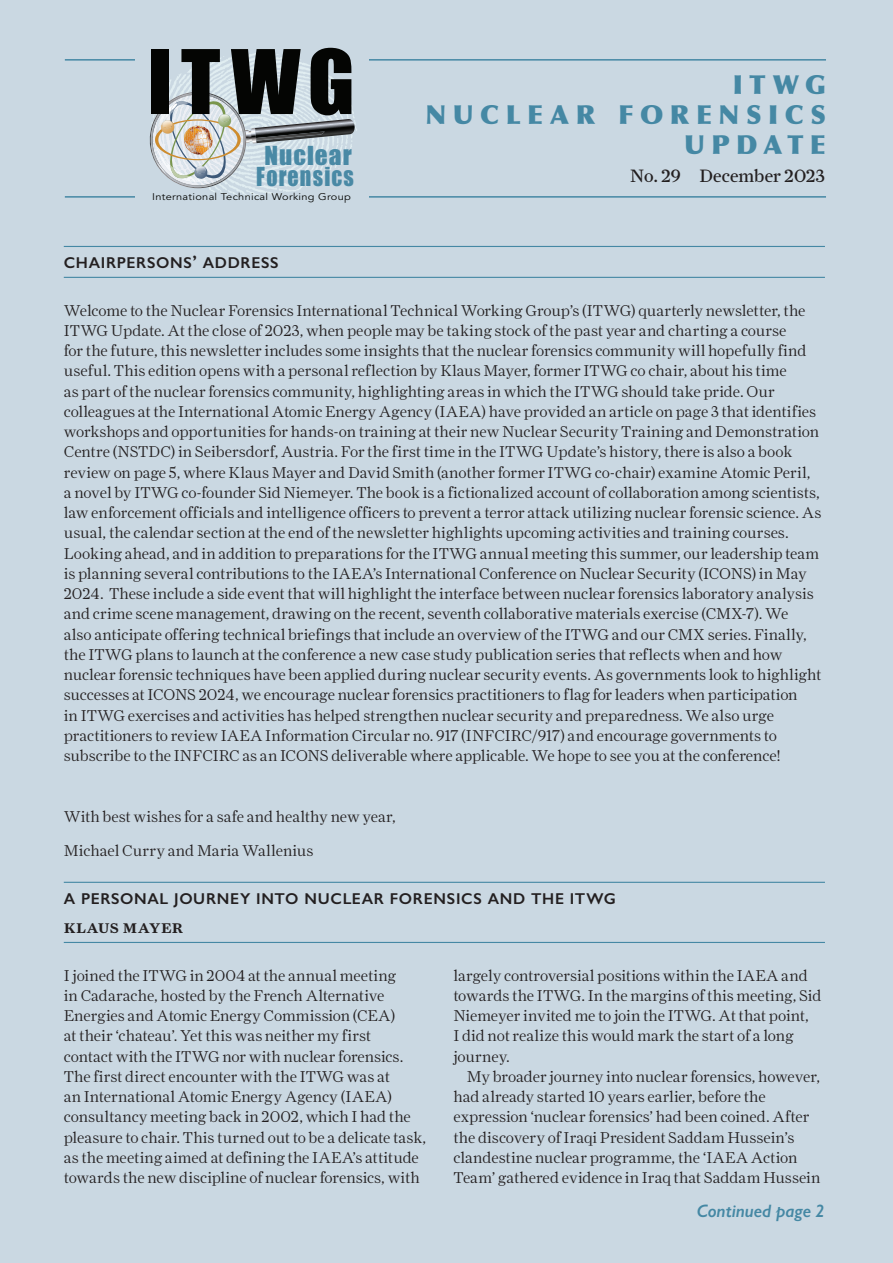
<style>
.page{position:relative;width:893px;height:1263px;background:#cad8e2}
.page>*{position:absolute;margin:0;border:0;box-sizing:border-box;transform-origin:0 0}
.t1{font:82.05px "Impact";color:#040503;scale:1.04 1}
.t2{font:900 26.25px/30px "Optima";letter-spacing:.25em;color:#4588a4;text-align:right}
.t3{font:24.15px/21.5px "Impact";letter-spacing:.045em;color:#4989a5;text-align:center;scale:1.05 1}
.Cover_front_date{font:18px "Farnham Display";letter-spacing:.01em;color:#231f20}
.Contined_next{font:italic 600 18px "Gill Sans";color:#4588a4}
.Author{font:500 18px "Farnham Display";letter-spacing:.015em;color:#231f20}
.Normal_first_paragraph{font:300 15.75px/20.2px "Farnham Display";color:#231f20}
.A_head_one_rule{font:600 15.75px "Gill Sans";letter-spacing:.045em;color:#231f20}
.A_head{font:600 15.75px "Gill Sans";letter-spacing:.045em;color:#231f20}
.t4{font:9.6px "Avenir";letter-spacing:.025em;color:#040503;scale:1.14 1}
.s1{font-size:18px}
</style>
<div class="page">
<hr style="left:65px;top:59px;width:761px;height:2px;background:#4588a4">
<hr style="left:65px;top:196px;width:761px;height:2px;background:#4588a4">
<div style="left:135px;top:41px;width:233px;height:167px;background:#cad8e2"></div>
<svg style="left:149px;top:53px;width:208px;height:144px"></svg>
<hr style="left:64px;top:246px;width:761px;height:1px;background:#4588a4">
<hr style="left:64px;top:277px;width:761px;height:1px;background:#4588a4">
<hr style="left:64px;top:882px;width:761px;height:1px;background:#4588a4">
<hr style="left:64px;top:942px;width:761px;height:1px;background:#4588a4">
<h1 class="t1" style="left:148px;top:18px;width:201px">ITWG</h1>
<h3 class="t3" style="left:256px;top:144px;width:94px">Nuclear<br>Forensics</h3>
<p class="t4" style="left:152px;top:191px;width:176px">International Technical Working Group</p>
<h2 class="t2" style="left:425px;top:69px;width:402px">ITWG<br>NUCLEAR FORENSICS<br>UPDATE</h2>
<p class="Cover_front_date" style="left:630px;top:165px;width:196px">No. 29 December 2023</p>
<p class="A_head" style="left:64px;top:253px;width:216px">CHAIRPERSONS<span class="s1">’</span> ADDRESS</p>
<p class="Normal_first_paragraph" style="left:64px;top:300px;width:759px">Welcome to the Nuclear Forensics International Technical Working Group’s (ITWG) quarterly newsletter, the ITWG Update. At the close of 2023, when people may be taking stock of the past year and charting a course<br>for the future, this newsletter includes some insights that the nuclear forensics community will hopefully find useful. This edition opens with a personal reflection by Klaus Mayer, former ITWG co chair, about his time<br>as part of the nuclear forensics community, highlighting areas in which the ITWG should take pride. Our colleagues at the International Atomic Energy Agency (IAEA) have provided an article on page 3 that identifies workshops and opportunities for hands-on training at their new Nuclear Security Training and Demonstration Centre (NSTDC) in Seibersdorf, Austria. For the first time in the ITWG Update’s history, there is also a book review on page 5, where Klaus Mayer and David Smith (another former ITWG co-chair) examine Atomic Peril, a novel by ITWG co-founder Sid Niemeyer. The book is a fictionalized account of collaboration among scientists, law enforcement officials and intelligence officers to prevent a terror attack utilizing nuclear forensic science. As usual, the calendar section at the end of the newsletter highlights upcoming activities and training courses.</p>
<p class="Normal_first_paragraph" style="left:64px;top:543px;width:759px">Looking ahead, and in addition to preparations for the ITWG annual meeting this summer, our leadership team is planning several contributions to the IAEA’s International Conference on Nuclear Security (ICONS) in May 2024. These include a side event that will highlight the interface between nuclear forensics laboratory analysis and crime scene management, drawing on the recent, seventh collaborative materials exercise (CMX-7). We<br>also anticipate offering technical briefings that include an overview of the ITWG and our CMX series. Finally, the ITWG plans to launch at the conference a new case study publication series that reflects when and how nuclear forensic techniques have been applied during nuclear security events. As governments look to highlight successes at ICONS 2024, we encourage nuclear forensics practitioners to flag for leaders when participation<br>in ITWG exercises and activities has helped strengthen nuclear security and preparedness. We also urge practitioners to review IAEA Information Circular no. 917 (INFCIRC/917) and encourage governments to subscribe to the INFCIRC as an ICONS deliverable where applicable. We hope to see you at the conference!</p>
<p class="Normal_first_paragraph" style="left:64px;top:806px;width:334px">With best wishes for a safe and healthy new year,</p>
<p class="Normal_first_paragraph" style="left:64px;top:840px;width:251px">Michael Curry and Maria Wallenius</p>
<p class="A_head_one_rule" style="left:64px;top:889px;width:553px">A PERSONAL JOURNEY INTO NUCLEAR FORENSICS AND THE ITWG</p>
<p class="Author" style="left:64px;top:916px;width:121px">klaus mayer</p>
<p class="Normal_first_paragraph" style="left:64px;top:965px;width:364px">I joined the ITWG in 2004 at the annual meeting<br>in Cadarache, hosted by the French Alternative Energies and Atomic Energy Commission (CEA)<br>at their ‘chateau’. Yet this was neither my first<br>contact with the ITWG nor with nuclear forensics.<br>The first direct encounter with the ITWG was at<br>an International Atomic Energy Agency (IAEA) consultancy meeting back in 2002, which I had the pleasure to chair. This turned out to be a delicate task, as the meeting aimed at defining the IAEA’s attitude towards the new discipline of nuclear forensics, with</p>
<p class="Normal_first_paragraph" style="left:453px;top:965px;width:370px">largely controversial positions within the IAEA and towards the ITWG. In the margins of this meeting, Sid Niemeyer invited me to join the ITWG. At that point,<br>I did not realize this would mark the start of a long journey.</p>
<p class="Normal_first_paragraph" style="left:453px;top:1066px;width:369px;text-indent:14px">My broader journey into nuclear forensics, however, had already started 10 years earlier, before the expression ‘nuclear forensics’ had been coined. After the discovery of Iraqi President Saddam Hussein’s clandestine nuclear programme, the ‘IAEA Action Team’ gathered evidence in Iraq that Saddam Hussein</p>
<p class="Contined_next" style="left:697px;top:1200px;width:130px">Continued page 2</p>
</div>
